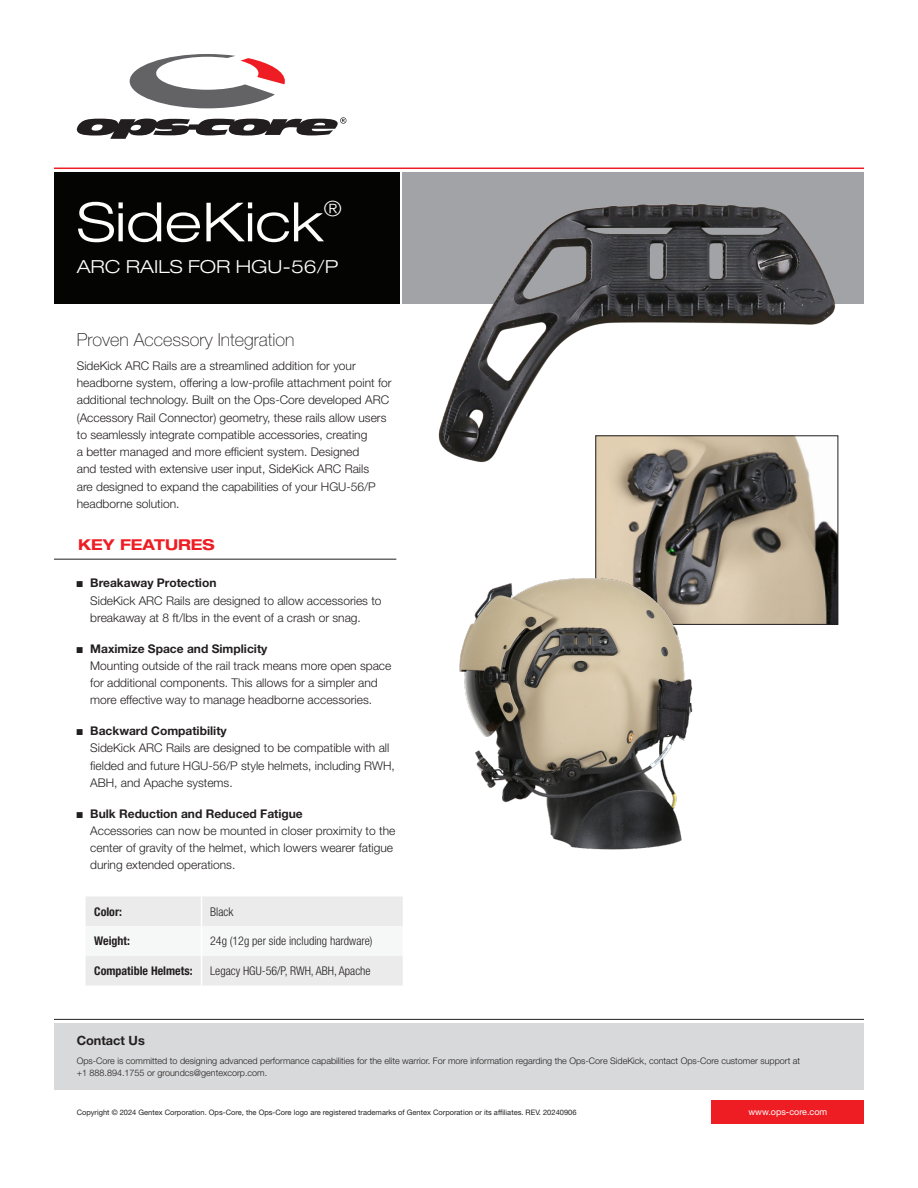
<style>
.page{position:relative;width:918px;height:1188px;background:#fff}
.page>*{position:absolute;margin:0;border:0;box-sizing:border-box;transform-origin:0 0}
.t1{font:300 expanded 54px "Helvetica Neue LT Std";color:#fff;scale:1.07 1}
.t2{font:300 expanded 21px "Helvetica Neue LT Std";color:#fff;scale:1.07 1}
.Intro_Paragraph{font:100 18px "Helvetica Neue LT Std";color:#231f20}
.t3{font:300 expanded 18px "Helvetica Neue LT Std";color:#fff;scale:1.07 1}
.t4{font:700 expanded 15px "Helvetica Neue LT Std";color:#ee1d23}
.Contact_Us_Copy{font:700 12.75px "Helvetica Neue LT Std";color:#231f20}
.Intro_Paragraph-2{font:300 12px/17.2px "Helvetica Neue LT Std";color:#231f20}
.End_Notes{font:300 condensed 12px "Helvetica Neue LT Std";color:#231f20}
.End_Notes-2{font:700 condensed 12px "Helvetica Neue LT Std";color:#231f20}
.Contact_Us_Copy-2{font:300 9px/12px "Helvetica Neue LT Std";color:#231f20}
.t5{font:9px "Helvetica Neue LT Std";color:#fff}
.t6{font:7.5px "Helvetica Neue LT Std";color:#231f20}
.s1{font-family:"Arial Narrow";font-weight:400;font-size:12.75px}
.s2{font-weight:700}
</style>
<div class="page">
<div style="left:54px;top:172px;width:346px;height:132px;background:#040503"></div>
<div style="left:403px;top:172px;width:461px;height:132px;background:#a1a3a6"></div>
<hr style="left:54px;top:168px;width:810px;height:1px;background:#ee1d23">
<svg style="left:130px;top:54px;width:155px;height:54px"></svg>
<svg style="left:77px;top:117px;width:269px;height:22px"></svg>
<hr style="left:54px;top:559px;width:342px;height:1px;background:#231f20">
<div style="left:54px;top:1023px;width:810px;height:67px;background:#d8d9da"></div>
<hr style="left:54px;top:1019px;width:810px;height:1px;background:#231f20">
<div style="left:712px;top:1100px;width:152px;height:24px;background:#ee1d23"></div>
<img style="left:438px;top:204px;width:401px;height:281px">
<img style="left:597px;top:437px;width:239px;height:186px">
<div style="left:595px;top:435px;width:243px;height:190px;border:1px solid #231f20"></div>
<img style="left:459px;top:556px;width:258px;height:294px">
<svg style="left:86px;top:896px;width:317px;height:90px"></svg>
<hr style="left:201px;top:896px;width:1px;height:30px;background:#fff">
<hr style="left:201px;top:926px;width:1px;height:30px;background:#fff">
<hr style="left:201px;top:956px;width:1px;height:30px;background:#fff">
<p class="t1" style="left:77px;top:190px;width:232px">SideKick</p>
<p class="t2" style="left:324px;top:196px;width:18px">®</p>
<p class="t3" style="left:77px;top:256px;width:246px">ARC RAILS FOR HGU-56/P</p>
<p class="Intro_Paragraph" style="left:77px;top:329px;width:219px">Proven Accessory Integration</p>
<p class="Intro_Paragraph-2" style="left:77px;top:357px;width:316px">SideKick ARC Rails are a streamlined addition for your headborne system, offering a low-profile attachment point for additional technology. Built on the Ops-Core developed ARC (Accessory Rail Connector) geometry, these rails allow users to seamlessly integrate compatible accessories, creating<br>a better managed and more efficient system. Designed<br>and tested with extensive user input, SideKick ARC Rails<br>are designed to expand the capabilities of your HGU-56/P headborne solution.</p>
<p class="t4" style="left:78px;top:535px;width:138px">KEY FEATURES</p>
<p class="Intro_Paragraph-2" style="left:90px;top:574px;width:293px;text-indent:-14px"><span class="s1">■</span> <span class="s2">Breakaway Protection<br></span>SideKick ARC Rails are designed to allow accessories to breakaway at 8 ft/lbs in the event of a crash or snag.</p>
<p class="Intro_Paragraph-2" style="left:90px;top:639px;width:303px;text-indent:-14px"><span class="s1">■</span> <span class="s2">Maximize Space and Simplicity<br></span>Mounting outside of the rail track means more open space for additional components. This allows for a simpler and more effective way to manage headborne accessories.</p>
<p class="Intro_Paragraph-2" style="left:90px;top:722px;width:306px;text-indent:-14px"><span class="s1">■</span> <span class="s2">Backward Compatibility<br></span>SideKick ARC Rails are designed to be compatible with all fielded and future HGU-56/P style helmets, including RWH, ABH, and Apache systems.</p>
<p class="Intro_Paragraph-2" style="left:90px;top:804px;width:307px;text-indent:-14px"><span class="s1">■</span> <span class="s2">Bulk Reduction and Reduced Fatigue<br></span>Accessories can now be mounted in closer proximity to the center of gravity of the helmet, which lowers wearer fatigue during extended operations.</p>
<p class="End_Notes-2" style="left:94px;top:904px;width:29px">Color:</p>
<p class="End_Notes" style="left:210px;top:904px;width:25px">Black</p>
<p class="End_Notes-2" style="left:94px;top:934px;width:37px">Weight:</p>
<p class="End_Notes" style="left:210px;top:934px;width:164px">24g (12g per side including hardware)</p>
<p class="End_Notes-2" style="left:94px;top:963px;width:100px">Compatible Helmets:</p>
<p class="End_Notes" style="left:210px;top:964px;width:162px">Legacy HGU-56/P, RWH, ABH, Apache</p>
<p class="Contact_Us_Copy" style="left:77px;top:1033px;width:70px">Contact Us</p>
<p class="Contact_Us_Copy-2" style="left:77px;top:1055px;width:725px">Ops-Core is committed to designing advanced performance capabilities for the elite warrior. For more information regarding the Ops-Core SideKick, contact Ops-Core customer support at +1 888.894.1755 or groundcs@gentexcorp.com.</p>
<p class="t6" style="left:77px;top:1108px;width:501px">Copyright © 2024 Gentex Corporation. Ops-Core, the Ops-Core logo are registered trademarks of Gentex Corporation or its affiliates. REV. 20240906</p>
<p class="t5" style="left:748px;top:1106px;width:80px">www.ops-core.com</p>
</div>
